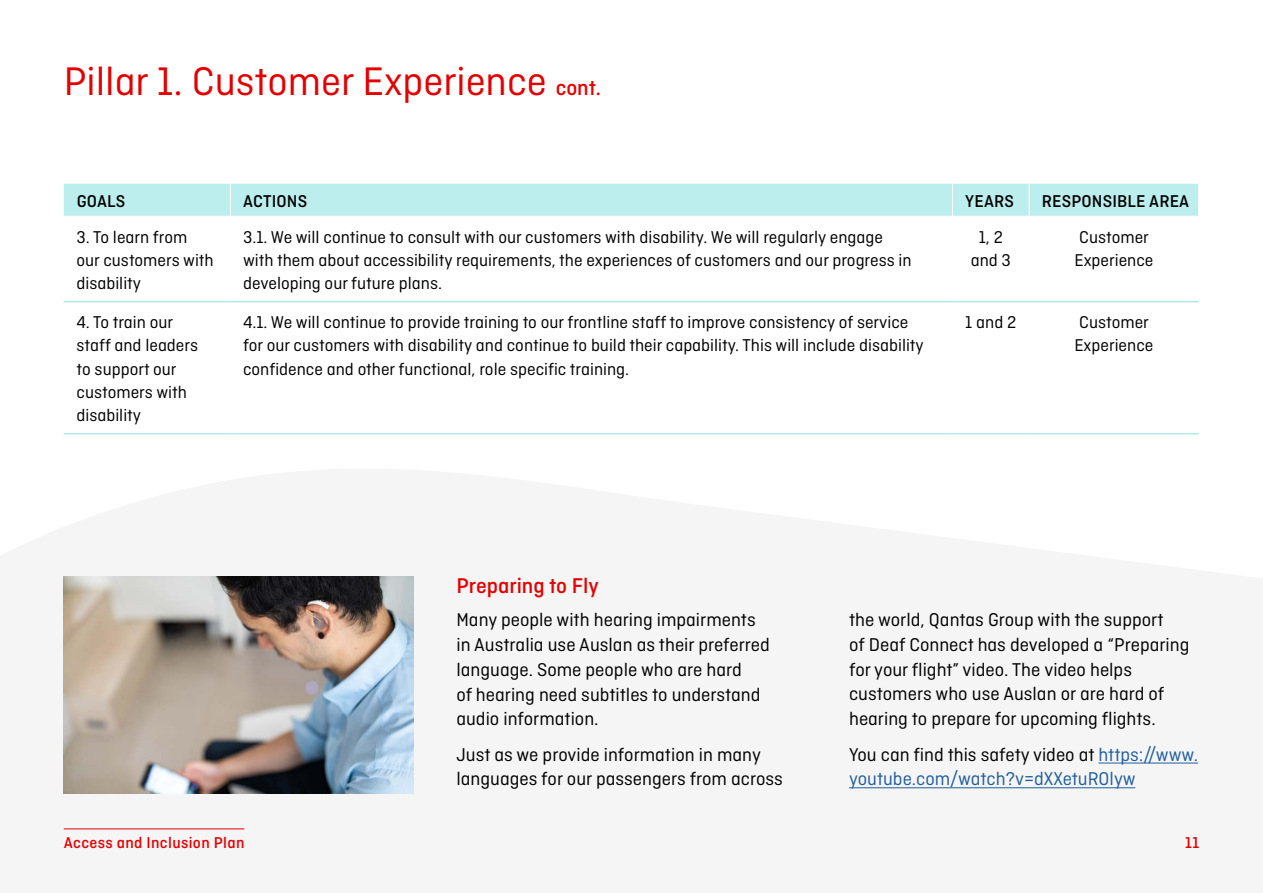
<style>
.page{position:relative;width:1263px;height:893px;background:#fff}
.page>*{position:absolute;margin:0;border:0;box-sizing:border-box;transform-origin:0 0}
.t1{font:42px "Ciutadella";color:#e40000}
.t2{font:500 22.5px "Ciutadella";color:#e40000}
.t3{font:19.5px/24.8px "Ciutadella";color:#000}
.t4{font:19.5px/24.8px "Ciutadella";color:#215e9e}
.Table_body{font:18px/23.2px "Ciutadella";color:#000}
.Table_body_CENTRED{font:18px/23.2px "Ciutadella";color:#000}
.Header_title{font:500 18px "Ciutadella";letter-spacing:.01em;color:#000}
.t5{font:500 16.5px "Ciutadella";letter-spacing:.02em;color:#e40000}
.s1{font-weight:500;font-size:22.5px}
.s2{color:#000}
</style>
<div class="page">
<hr style="left:64px;top:828px;width:180px;height:1px;background:#e40000">
<hr style="left:1098px;top:762px;width:100px;height:1px;background:#215e9e">
<hr style="left:849px;top:787px;width:286px;height:1px;background:#215e9e">
<div style="left:64px;top:184px;width:1134px;height:32px;background:#bbeeec"></div>
<hr style="left:230px;top:184px;width:1px;height:32px;background:#fff">
<hr style="left:952px;top:184px;width:1px;height:32px;background:#fff">
<hr style="left:1029px;top:184px;width:1px;height:32px;background:#fff">
<hr style="left:230px;top:301px;width:722px;height:1px;background:#8de2e0">
<hr style="left:952px;top:301px;width:77px;height:1px;background:#8de2e0">
<hr style="left:1029px;top:301px;width:170px;height:1px;background:#8de2e0">
<hr style="left:230px;top:433px;width:722px;height:1px;background:#8de2e0">
<hr style="left:952px;top:433px;width:77px;height:1px;background:#8de2e0">
<hr style="left:1029px;top:433px;width:170px;height:1px;background:#8de2e0">
<hr style="left:64px;top:301px;width:166px;height:1px;background:#8de2e0">
<hr style="left:64px;top:433px;width:166px;height:1px;background:#8de2e0">
<img style="left:64px;top:576px;width:350px;height:218px">
<h2 class="t1" style="left:64px;top:59px;width:539px">Pillar 1. Customer Experience <span class="s1">cont.</span></h2>
<p class="Header_title" style="left:77px;top:191px;width:50px">GOALS</p>
<p class="Header_title" style="left:243px;top:191px;width:66px">ACTIONS</p>
<p class="Header_title" style="left:965px;top:191px;width:50px">YEARS</p>
<p class="Header_title" style="left:1042px;top:191px;width:149px">RESPONSIBLE AREA</p>
<p class="Table_body" style="left:77px;top:225px;width:139px">3. To learn from our customers with disability</p>
<p class="Table_body" style="left:243px;top:225px;width:670px">3.1. We will continue to consult with our customers with disability. We will regularly engage with them about accessibility requirements, the experiences of customers and our progress in developing our future plans.</p>
<p class="Table_body_CENTRED" style="left:971px;top:225px;width:42px;text-align:center">1, 2 and 3</p>
<p class="Table_body_CENTRED" style="left:1074px;top:225px;width:81px">Customer<br>Experience</p>
<p class="Table_body" style="left:77px;top:310px;width:123px">4. To train our staff and leaders to support our customers with disability</p>
<p class="Table_body" style="left:243px;top:310px;width:682px">4.1. We will continue to provide training to our frontline staff to improve consistency of service for our customers with disability and continue to build their capability. This will include disability confidence and other functional, role specific training.</p>
<p class="Table_body_CENTRED" style="left:965px;top:310px;width:53px">1 and 2</p>
<p class="Table_body_CENTRED" style="left:1074px;top:310px;width:81px">Customer<br>Experience</p>
<h3 class="t2" style="left:456px;top:573px;width:144px">Preparing to Fly</h3>
<p class="t3" style="left:456px;top:607px;width:315px">Many people with hearing impairments in Australia use Auslan as their preferred language. Some people who are hard<br>of hearing need subtitles to understand audio information.</p>
<p class="t3" style="left:456px;top:742px;width:328px">Just as we provide information in many languages for our passengers from across</p>
<p class="t3" style="left:849px;top:607px;width:342px">the world, Qantas Group with the support<br>of Deaf Connect has developed a “Preparing for your flight” video. The video helps customers who use Auslan or are hard of hearing to prepare for upcoming flights.</p>
<p class="t4" style="left:849px;top:742px;width:351px"><span class="s2">You can find this safety video at</span> https://www. youtube.com/watch?v=dXXetuROlyw</p>
<p class="t5" style="left:64px;top:834px;width:182px">Access and Inclusion Plan</p>
<p class="t5" style="left:1185px;top:834px;width:15px">11</p>
</div>
